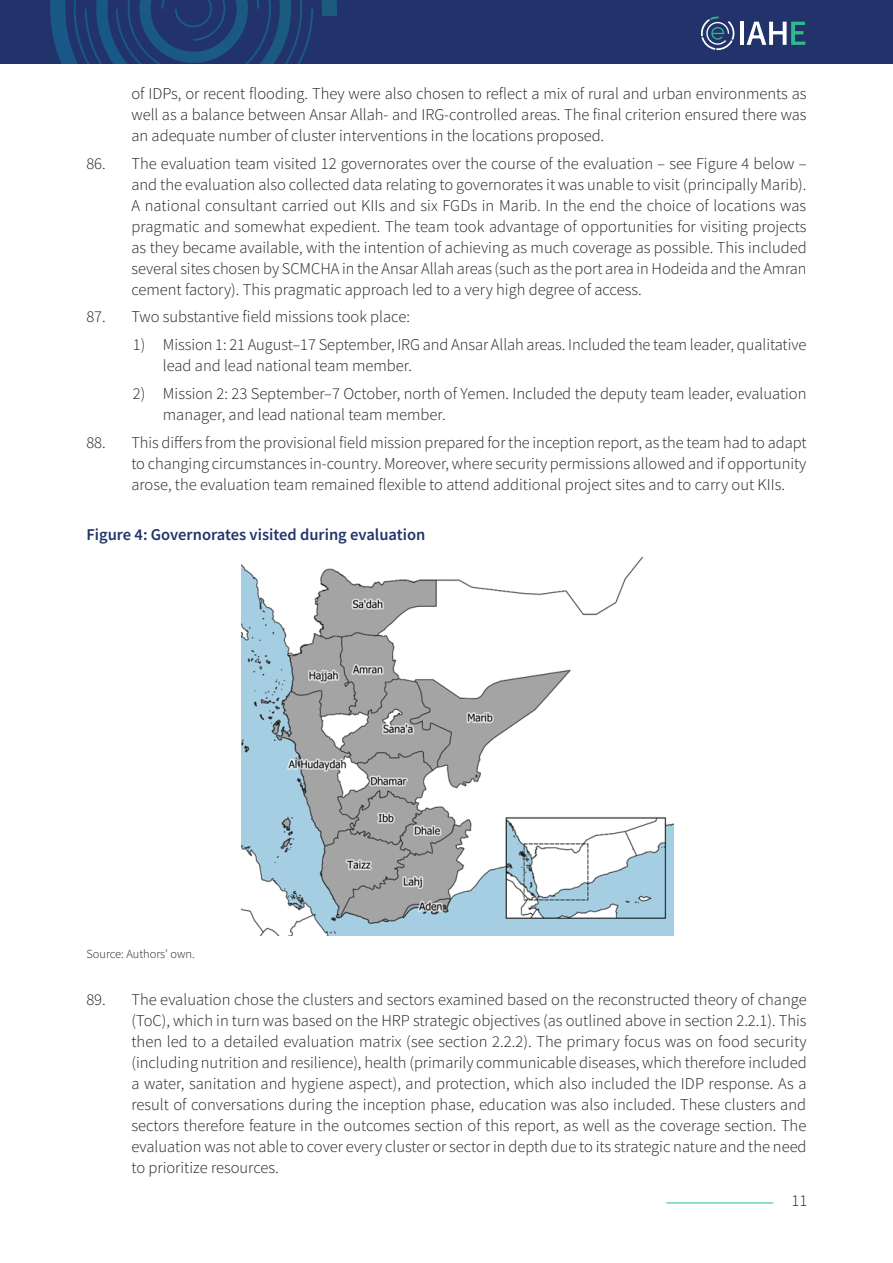
<style>
.page{position:relative;width:893px;height:1263px;background:#fff}
.page>*{position:absolute;margin:0;border:0;box-sizing:border-box;transform-origin:0 0}
.BODY_TEXT{font:300 16.5px/21px "Source Sans Pro";color:#231f20;text-align:justify}
.figure_and_table_hea{font:600 16.5px "Source Sans Pro";color:#21336a}
.SOURCE{font:300 12.3px "Source Sans Pro";color:#231f20}
</style>
<div class="page">
<div style="left:0;top:0;width:893px;height:63px;background:#21336a"></div>
<svg style="left:50px;top:0;width:287px;height:63px"></svg>
<hr style="left:740px;top:22px;width:4px;height:23px;background:#fff">
<svg style="left:747px;top:22px;width:58px;height:23px"></svg>
<svg style="left:701px;top:17px;width:33px;height:33px"></svg>
<hr style="left:666px;top:1202px;width:107px;height:1px;background:#2fba8c">
<img style="left:241px;top:557px;width:432px;height:378px">
<p class="BODY_TEXT" style="left:131px;top:83px;width:677px">of IDPs, or recent flooding. They were also chosen to reflect a mix of rural and urban environments as well as a balance between Ansar Allah- and IRG-controlled areas. The final criterion ensured there was an adequate number of cluster interventions in the locations proposed.</p>
<p class="BODY_TEXT" style="left:131px;top:153px;width:677px;text-indent:-45px">86. The evaluation team visited 12 governorates over the course of the evaluation – see Figure 4 below – and the evaluation also collected data relating to governorates it was unable to visit (principally Marib).<br>A national consultant carried out KIIs and six FGDs in Marib. In the end the choice of locations was pragmatic and somewhat expedient. The team took advantage of opportunities for visiting projects as they became available, with the intention of achieving as much coverage as possible. This included several sites chosen by SCMCHA in the Ansar Allah areas (such as the port area in Hodeida and the Amran cement factory). This pragmatic approach led to a very high degree of access.</p>
<p class="BODY_TEXT" style="left:86px;top:306px;width:325px">87. Two substantive field missions took place:</p>
<p class="BODY_TEXT" style="left:163px;top:334px;width:645px;text-indent:-30px">1) Mission 1: 21 August–17 September, IRG and Ansar Allah areas. Included the team leader, qualitative lead and lead national team member.</p>
<p class="BODY_TEXT" style="left:163px;top:383px;width:645px;text-indent:-30px">2) Mission 2: 23 September–7 October, north of Yemen. Included the deputy team leader, evaluation manager, and lead national team member.</p>
<p class="BODY_TEXT" style="left:131px;top:432px;width:677px;text-indent:-45px">88. This differs from the provisional field mission prepared for the inception report, as the team had to adapt to changing circumstances in-country. Moreover, where security permissions allowed and if opportunity arose, the evaluation team remained flexible to attend additional project sites and to carry out KIIs.</p>
<p class="figure_and_table_hea" style="left:86px;top:524px;width:340px">Figure 4: Governorates visited during evaluation</p>
<p class="SOURCE" style="left:86px;top:947px;width:110px">Source: Authors’ own.</p>
<p class="BODY_TEXT" style="left:131px;top:989px;width:677px;text-indent:-45px">89. The evaluation chose the clusters and sectors examined based on the reconstructed theory of change (ToC), which in turn was based on the HRP strategic objectives (as outlined above in section 2.2.1). This then led to a detailed evaluation matrix (see section 2.2.2). The primary focus was on food security (including nutrition and resilience), health (primarily communicable diseases, which therefore included a water, sanitation and hygiene aspect), and protection, which also included the IDP response. As a result of conversations during the inception phase, education was also included. These clusters and sectors therefore feature in the outcomes section of this report, as well as the coverage section. The evaluation was not able to cover every cluster or sector in depth due to its strategic nature and the need to prioritize resources.</p>
<p class="BODY_TEXT" style="left:791px;top:1190px;width:17px">11</p>
</div>
